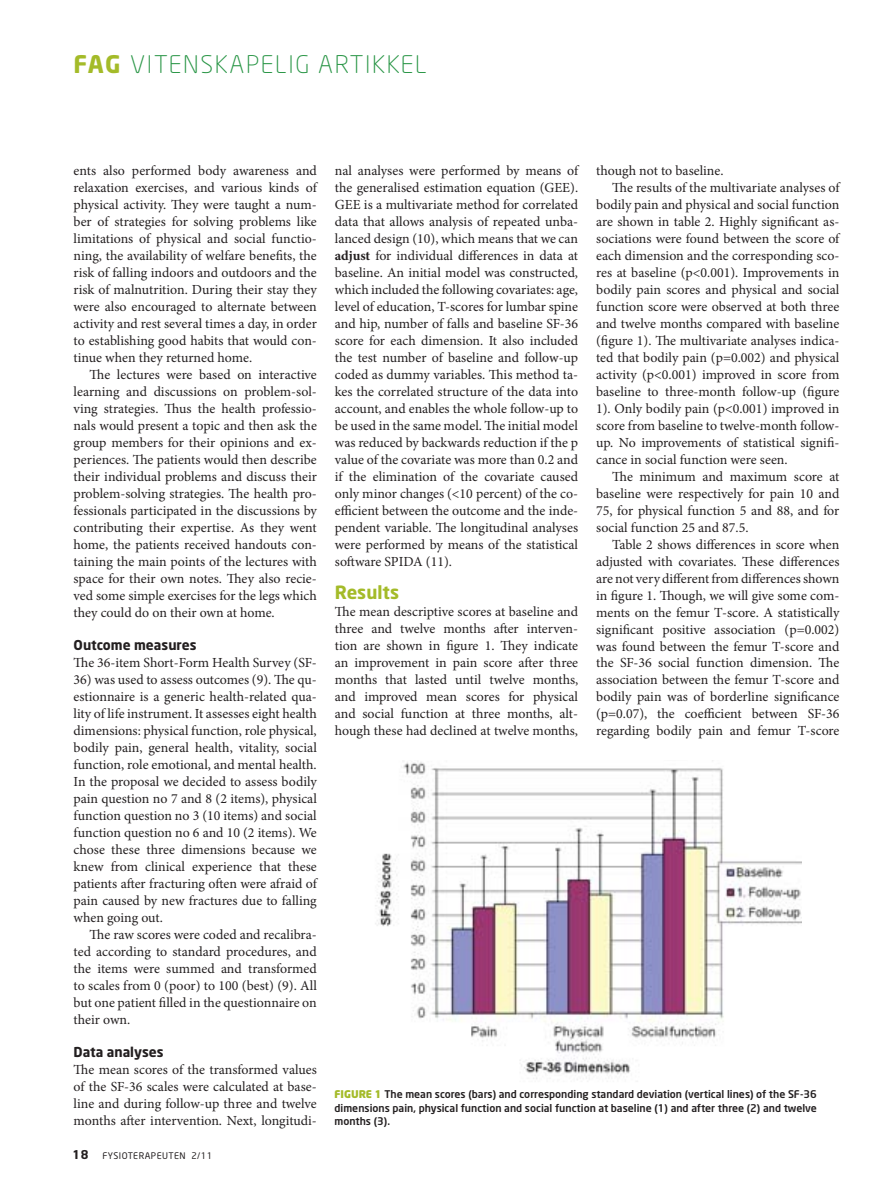
<style>
.page{position:relative;width:896px;height:1194px;background:#fff}
.page>*{position:absolute;margin:0;border:0;box-sizing:border-box;transform-origin:0 0}
.t1{font:300 24px "Neo Sans";letter-spacing:.07em;color:#289545}
.t2{font:700 18px "Neo Sans";color:#a4bb29}
.t3{font:13.8px/17px "Minion Pro";color:#231f20;text-align:justify}
.t4{font:700 13.5px "Neo Sans";color:#231f20}
.t5{font:700 12px "Neo Sans";color:#231f20}
.t6{font:500 10.5px/13.5px "Neo Sans";color:#231f20;text-align:justify}
.t7{font:9px "Neo Sans";letter-spacing:.05em;color:#231f20}
.s1{font-weight:700;color:#a4bb29}
.s2{font-weight:700}
.s3{font-weight:900;color:#a4bb29}
</style>
<div class="page">
<img style="left:375px;top:760px;width:426px;height:320px">
<h1 class="t1" style="left:74px;top:55px;width:355px"><span class="s1">FAG</span> VITENSKAPELIG ARTIKKEL</h1>
<p class="t3" style="left:74px;top:164px;width:245px">ents also performed body awareness and relaxation exercises, and various kinds of physical activity. They were taught a num&shy;ber of strategies for solving problems like limitations of physical and social functio&shy;ning, the availability of welfare benefits, the risk of falling indoors and outdoors and the risk of malnutrition. During their stay they were also encouraged to alternate between activity and rest several times a day, in order to establishing good habits that would con&shy;tinue when they returned home.</p>
<p class="t3" style="left:74px;top:367px;width:245px;text-indent:16px">The lectures were based on interactive learning and discussions on problem-sol&shy;ving strategies. Thus the health professio&shy;nals would present a topic and then ask the group members for their opinions and ex&shy;periences. The patients would then describe their individual problems and discuss their problem-solving strategies. The health pro&shy;fessionals participated in the discussions by contributing their expertise. As they went home, the patients received handouts con&shy;taining the main points of the lectures with space for their own notes. They also recie&shy;ved some simple exercises for the legs which they could do on their own at home.</p>
<p class="t4" style="left:74px;top:639px;width:124px">Outcome measures</p>
<p class="t3" style="left:74px;top:655px;width:245px">The 36-item Short-Form Health Survey (SF-</p>
<p class="t3" style="left:74px;top:672px;width:245px">36) was used to assess outcomes (9). The qu&shy;estionnaire is a generic health-related qua&shy;lity of life instrument. It assesses eight health dimensions: physical function, role physical, bodily pain, general health, vitality, social function, role emotional, and mental health.<br>In the proposal we decided to assess bodily pain question no 7 and 8 (2 items), physical function question no 3 (10 items) and social function question no 6 and 10 (2 items). We chose these three dimensions because we knew from clinical experience that these patients after fracturing often were afraid of pain caused by new fractures due to falling when going out.</p>
<p class="t3" style="left:74px;top:926px;width:245px;text-indent:16px">The raw scores were coded and recalibra&shy;ted according to standard procedures, and the items were summed and transformed to scales from 0 (poor) to 100 (best) (9). All but one patient filled in the questionnaire on their own.</p>
<p class="t4" style="left:74px;top:1046px;width:92px">Data analyses</p>
<p class="t3" style="left:74px;top:1062px;width:245px">The mean scores of the transformed values of the SF-36 scales were calculated at base&shy;line and during follow-up three and twelve months after intervention. Next, longitudi-</p>
<p class="t5" style="left:72px;top:1149px;width:18px">18</p>
<p class="t7" style="left:103px;top:1151px;width:111px">FYSIOTERAPEUTEN 2/11</p>
<p class="t3" style="left:335px;top:164px;width:245px">nal analyses were performed by means of the generalised estimation equation (GEE).<br>GEE is a multivariate method for correlated data that allows analysis of repeated unba&shy;lanced design (10), which means that we can <span class="s2">adjust</span> for individual differences in data at baseline. An initial model was constructed, which included the following covariates: age, level of education, T-scores for lumbar spine and hip, number of falls and baseline SF-36 score for each dimension. It also included the test number of baseline and follow-up coded as dummy variables. This method ta&shy;kes the correlated structure of the data into account, and enables the whole follow-up to be used in the same model. The initial model was reduced by backwards reduction if the p value of the covariate was more than 0.2 and if the elimination of the covariate caused only minor changes (&lt;10 percent) of the co&shy;efficient between the outcome and the inde&shy;pendent variable. The longitudinal analyses were performed by means of the statistical software SPIDA (11).</p>
<h2 class="t2" style="left:335px;top:585px;width:66px">Results</h2>
<p class="t3" style="left:335px;top:604px;width:245px">The mean descriptive scores at baseline and three and twelve months after interven&shy;tion are shown in figure 1. They indicate an improvement in pain score after three months that lasted until twelve months, and improved mean scores for physical and social function at three months, alt&shy;hough these had declined at twelve months,</p>
<p class="t3" style="left:596px;top:164px;width:129px">though not to baseline.</p>
<p class="t3" style="left:612px;top:181px;width:229px">The results of the multivariate analyses of</p>
<p class="t3" style="left:596px;top:198px;width:245px">bodily pain and physical and social function</p>
<p class="t3" style="left:596px;top:214px;width:245px">are shown in table 2. Highly significant as-</p>
<p class="t3" style="left:596px;top:231px;width:245px">sociations were found between the score of</p>
<p class="t3" style="left:596px;top:248px;width:245px">each dimension and the corresponding sco-</p>
<p class="t3" style="left:596px;top:265px;width:245px">res at baseline (p&lt;0.001). Improvements in</p>
<p class="t3" style="left:596px;top:282px;width:245px">bodily pain scores and physical and social</p>
<p class="t3" style="left:596px;top:299px;width:245px">function score were observed at both three</p>
<p class="t3" style="left:596px;top:316px;width:245px">and twelve months compared with baseline</p>
<p class="t3" style="left:596px;top:333px;width:245px">(figure 1). The multivariate analyses indica-</p>
<p class="t3" style="left:596px;top:350px;width:245px">ted that bodily pain (p=0.002) and physical</p>
<p class="t3" style="left:596px;top:367px;width:245px">activity (p&lt;0.001) improved in score from</p>
<p class="t3" style="left:596px;top:384px;width:245px">baseline to three-month follow-up (figure</p>
<p class="t3" style="left:596px;top:401px;width:245px">1). Only bodily pain (p&lt;0.001) improved in</p>
<p class="t3" style="left:596px;top:418px;width:245px">score from baseline to twelve-month follow-</p>
<p class="t3" style="left:596px;top:435px;width:245px">up. No improvements of statistical signifi-</p>
<p class="t3" style="left:596px;top:452px;width:193px">cance in social function were seen.</p>
<p class="t3" style="left:612px;top:469px;width:229px">The minimum and maximum score at</p>
<p class="t3" style="left:596px;top:486px;width:245px">baseline were respectively for pain 10 and</p>
<p class="t3" style="left:596px;top:503px;width:245px">75, for physical function 5 and 88, and for</p>
<p class="t3" style="left:596px;top:520px;width:154px">social function 25 and 87.5.</p>
<p class="t3" style="left:612px;top:537px;width:229px">Table 2 shows differences in score when</p>
<p class="t3" style="left:596px;top:554px;width:245px">adjusted with covariates. These differences</p>
<p class="t3" style="left:596px;top:571px;width:245px">are not very different from differences shown</p>
<p class="t3" style="left:596px;top:587px;width:245px">in figure 1. Though, we will give some com-</p>
<p class="t3" style="left:596px;top:604px;width:245px">ments on the femur T-score. A statistically</p>
<p class="t3" style="left:596px;top:621px;width:245px">significant positive association (p=0.002)</p>
<p class="t3" style="left:596px;top:638px;width:245px">was found between the femur T-score and</p>
<p class="t3" style="left:596px;top:655px;width:245px">the SF-36 social function dimension. The</p>
<p class="t3" style="left:596px;top:672px;width:245px">association between the femur T-score and</p>
<p class="t3" style="left:596px;top:689px;width:245px">bodily pain was of borderline significance</p>
<p class="t3" style="left:596px;top:706px;width:245px">(p=0.07), the coefficient between SF-36</p>
<p class="t3" style="left:596px;top:723px;width:245px">regarding bodily pain and femur T-score</p>
<p class="t6" style="left:334px;top:1088px;width:484px"><span class="s3">FIGURE 1</span> The mean scores (bars) and corresponding standard deviation (vertical lines) of the SF-36 dimensions pain, physical function and social function at baseline (1) and after three (2) and twelve months (3).</p>
</div>
